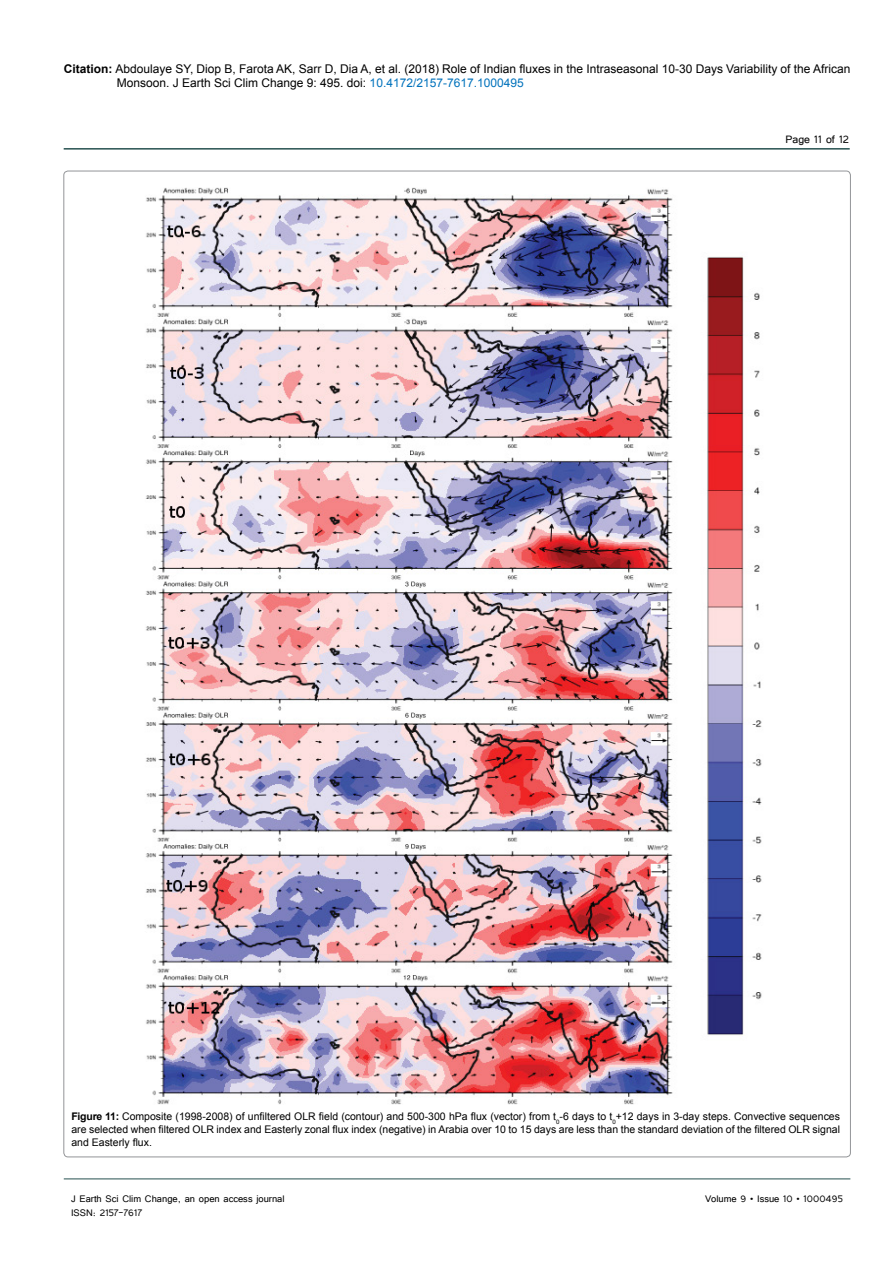
<style>
.page{position:relative;width:893px;height:1263px;background:#fff}
.page>*{position:absolute;margin:0;border:0;box-sizing:border-box;transform-origin:0 0}
.t1{font:13.5px "Tunga";color:#000}
.t2{font:12px/14.4px "Arial";color:#000}
.t3{font:12px "Tunga";color:#000}
.t4{font:10.5px/12.6px "Arial";color:#000;text-align:justify}
.s1{font-weight:700}
.s2{color:#0072bc}
</style>
<div class="page">
<hr style="left:64px;top:148px;width:786px;height:2px;background:#265150">
<hr style="left:64px;top:1179px;width:786px;height:1px;background:#265150">
<img style="left:145px;top:188px;width:617px;height:916px">
<p class="t2" style="left:117px;top:61px;width:735px;text-indent:-53px"><span class="s1">Citation:</span> Abdoulaye SY, Diop B, Farota AK, Sarr D, Dia A, et al. (2018) Role of Indian fluxes in the Intraseasonal 10-30 Days Variability of the African<br>Monsoon. J Earth Sci Clim Change 9: 495. doi: <span class="s2">10.4172/2157-7617.1000495</span></p>
<p class="t1" style="left:785px;top:131px;width:65px">Page 11 of 12</p>
<p class="t4" style="left:71px;top:1110px;width:770px"><span class="s1">Figure 11:</span> Composite (1998-2008) of unfiltered OLR field (contour) and 500-300 hPa flux (vector) from t<sub>0</sub>-6 days to t<sub>0</sub>+12 days in 3-day steps. Convective sequences are selected when filtered OLR index and Easterly zonal flux index (negative) in Arabia over 10 to 15 days are less than the standard deviation of the filtered OLR signal and Easterly flux.</p>
<p class="t3" style="left:71px;top:1190px;width:215px">J Earth Sci Clim Change, an open access journal</p>
<p class="t3" style="left:705px;top:1190px;width:139px">Volume 9 • Issue 10 • 1000495</p>
<p class="t3" style="left:71px;top:1205px;width:73px">ISSN: 2157-7617</p>
</div>
